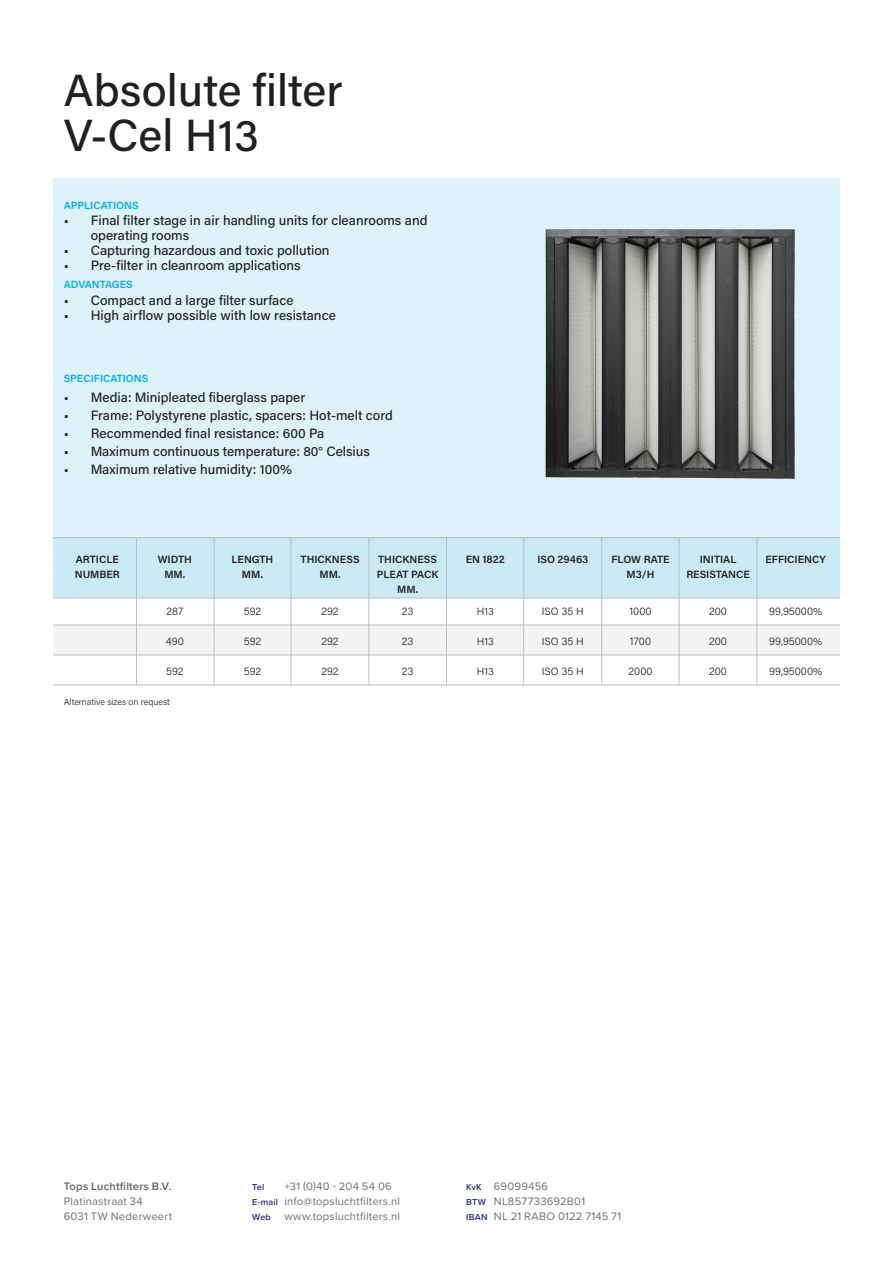
<style>
.page{position:relative;width:893px;height:1263px;background:#fff}
.page>*{position:absolute;margin:0;border:0;box-sizing:border-box;transform-origin:0 0}
.t1{font:500 45px/45px "Acumin Pro";color:#231f20}
.t2{font:500 13.5px/15px "Acumin Pro";color:#231f20}
.t3{font:11.25px/15px "Proxima Nova";letter-spacing:.02em;color:#706f6f}
.t4{font:600 10.5px/15px "Acumin Pro";color:#231f20;text-align:center}
.t5{font:300 10.5px "Acumin Pro";color:#231f20}
.t6{font:600 10.5px "Acumin Pro";letter-spacing:-.005em;color:#00aeef}
.t7{font:300 9px "Acumin Pro";color:#231f20}
.t8{font:600 9px/15px "Proxima Nova";letter-spacing:.02em;color:#1d3176}
.s1{font-weight:600;color:#646363}
</style>
<div class="page">
<div style="left:53px;top:625px;width:787px;height:30px;background:#f4f4f7"></div>
<div style="left:53px;top:178px;width:787px;height:417px;background:#def2f9"></div>
<div style="left:53px;top:538px;width:787px;height:60px;background:#caebf6"></div>
<hr style="left:53px;top:597px;width:787px;height:1px;background:#bcbdc0">
<hr style="left:53px;top:625px;width:787px;height:1px;background:#bcbdc0">
<hr style="left:53px;top:655px;width:787px;height:1px;background:#bcbdc0">
<hr style="left:53px;top:685px;width:787px;height:1px;background:#bcbdc0">
<img style="left:545px;top:229px;width:250px;height:250px">
<hr style="left:136px;top:538px;width:1px;height:147px;background:#bcbdc0">
<hr style="left:214px;top:538px;width:1px;height:147px;background:#bcbdc0">
<hr style="left:291px;top:538px;width:1px;height:147px;background:#bcbdc0">
<hr style="left:368px;top:538px;width:1px;height:147px;background:#bcbdc0">
<hr style="left:446px;top:538px;width:1px;height:147px;background:#bcbdc0">
<hr style="left:523px;top:538px;width:1px;height:147px;background:#bcbdc0">
<hr style="left:601px;top:538px;width:1px;height:147px;background:#bcbdc0">
<hr style="left:679px;top:538px;width:1px;height:147px;background:#bcbdc0">
<hr style="left:756px;top:538px;width:1px;height:147px;background:#bcbdc0">
<hr style="left:53px;top:537px;width:787px;height:1px;background:#bcbdc0">
<p class="t1" style="left:64px;top:65px;width:280px">Absolute filter<br>V-Cel H13</p>
<p class="t6" style="left:64px;top:198px;width:76px">APPLICATIONS</p>
<p class="t2" style="left:91px;top:213px;width:338px;text-indent:-27px">• Final filter stage in air handling units for cleanrooms and operating rooms</p>
<p class="t2" style="left:64px;top:243px;width:267px">• Capturing hazardous and toxic pollution</p>
<p class="t2" style="left:64px;top:258px;width:238px">• Pre-filter in cleanroom applications</p>
<p class="t2" style="left:64px;top:293px;width:231px">• Compact and a large filter surface</p>
<p class="t2" style="left:64px;top:308px;width:274px">• High airflow possible with low resistance</p>
<p class="t6" style="left:64px;top:277px;width:71px">ADVANTAGES</p>
<p class="t6" style="left:64px;top:371px;width:86px">SPECIFICATIONS</p>
<p class="t2" style="left:64px;top:389px;width:243px">• Media: Minipleated fiberglass paper</p>
<p class="t2" style="left:64px;top:407px;width:331px">• Frame: Polystyrene plastic, spacers: Hot-melt cord</p>
<p class="t2" style="left:64px;top:425px;width:262px">• Recommended final resistance: 600 Pa</p>
<p class="t2" style="left:64px;top:443px;width:308px">• Maximum continuous temperature: 80° Celsius</p>
<p class="t2" style="left:64px;top:461px;width:230px">• Maximum relative humidity: 100%</p>
<p class="t4" style="left:76px;top:551px;width:45px">ARTICLE</p>
<p class="t4" style="left:75px;top:566px;width:47px">NUMBER</p>
<p class="t4" style="left:158px;top:551px;width:36px">WIDTH</p>
<p class="t4" style="left:164px;top:566px;width:22px">MM.</p>
<p class="t4" style="left:232px;top:551px;width:43px">LENGTH</p>
<p class="t4" style="left:242px;top:566px;width:22px">MM.</p>
<p class="t4" style="left:301px;top:551px;width:60px">THICKNESS</p>
<p class="t4" style="left:320px;top:566px;width:22px">MM.</p>
<p class="t4" style="left:377px;top:551px;width:63px">THICKNESS<br>PLEAT PACK<br>MM.</p>
<p class="t4" style="left:466px;top:551px;width:41px">EN 1822</p>
<p class="t4" style="left:537px;top:551px;width:53px">ISO 29463</p>
<p class="t4" style="left:611px;top:551px;width:60px">FLOW RATE<br>M3/H</p>
<p class="t4" style="left:700px;top:551px;width:38px">INITIAL</p>
<p class="t4" style="left:686px;top:566px;width:65px">RESISTANCE</p>
<p class="t4" style="left:765px;top:551px;width:62px">EFFICIENCY</p>
<p class="t5" style="left:166px;top:604px;width:18px">287</p>
<p class="t5" style="left:166px;top:634px;width:19px">490</p>
<p class="t5" style="left:166px;top:664px;width:19px">592</p>
<p class="t5" style="left:244px;top:604px;width:19px">592</p>
<p class="t5" style="left:244px;top:634px;width:19px">592</p>
<p class="t5" style="left:244px;top:664px;width:19px">592</p>
<p class="t5" style="left:321px;top:604px;width:19px">292</p>
<p class="t5" style="left:321px;top:634px;width:19px">292</p>
<p class="t5" style="left:321px;top:664px;width:19px">292</p>
<p class="t5" style="left:402px;top:604px;width:13px">23</p>
<p class="t5" style="left:402px;top:634px;width:13px">23</p>
<p class="t5" style="left:402px;top:664px;width:13px">23</p>
<p class="t5" style="left:477px;top:604px;width:18px">H13</p>
<p class="t5" style="left:477px;top:634px;width:18px">H13</p>
<p class="t5" style="left:477px;top:664px;width:18px">H13</p>
<p class="t5" style="left:542px;top:604px;width:43px">ISO 35 H</p>
<p class="t5" style="left:542px;top:634px;width:43px">ISO 35 H</p>
<p class="t5" style="left:542px;top:664px;width:43px">ISO 35 H</p>
<p class="t5" style="left:629px;top:604px;width:24px">1000</p>
<p class="t5" style="left:630px;top:634px;width:23px">1700</p>
<p class="t5" style="left:628px;top:664px;width:26px">2000</p>
<p class="t5" style="left:709px;top:604px;width:19px">200</p>
<p class="t5" style="left:709px;top:634px;width:19px">200</p>
<p class="t5" style="left:709px;top:664px;width:19px">200</p>
<p class="t5" style="left:769px;top:604px;width:54px">99,95000%</p>
<p class="t5" style="left:769px;top:634px;width:54px">99,95000%</p>
<p class="t5" style="left:769px;top:664px;width:54px">99,95000%</p>
<p class="t7" style="left:64px;top:696px;width:108px">Alternative sizes on request</p>
<p class="t3" style="left:64px;top:1178px;width:110px"><span class="s1">Tops Luchtfilters B.V.<br></span>Platinastraat 34<br>6031 TW Nederweert</p>
<p class="t3" style="left:284px;top:1178px;width:117px">+31 (0)40 - 204 54 06 info@topsluchtfilters.nl www.topsluchtfilters.nl</p>
<p class="t3" style="left:494px;top:1178px;width:129px">69099456<br>NL857733692B01<br>NL 21 RABO 0122 7145 71</p>
<p class="t8" style="left:252px;top:1179px;width:27px">Tel<br>E-mail<br>Web</p>
<p class="t8" style="left:466px;top:1179px;width:23px">KvK<br>BTW<br>IBAN</p>
</div>
